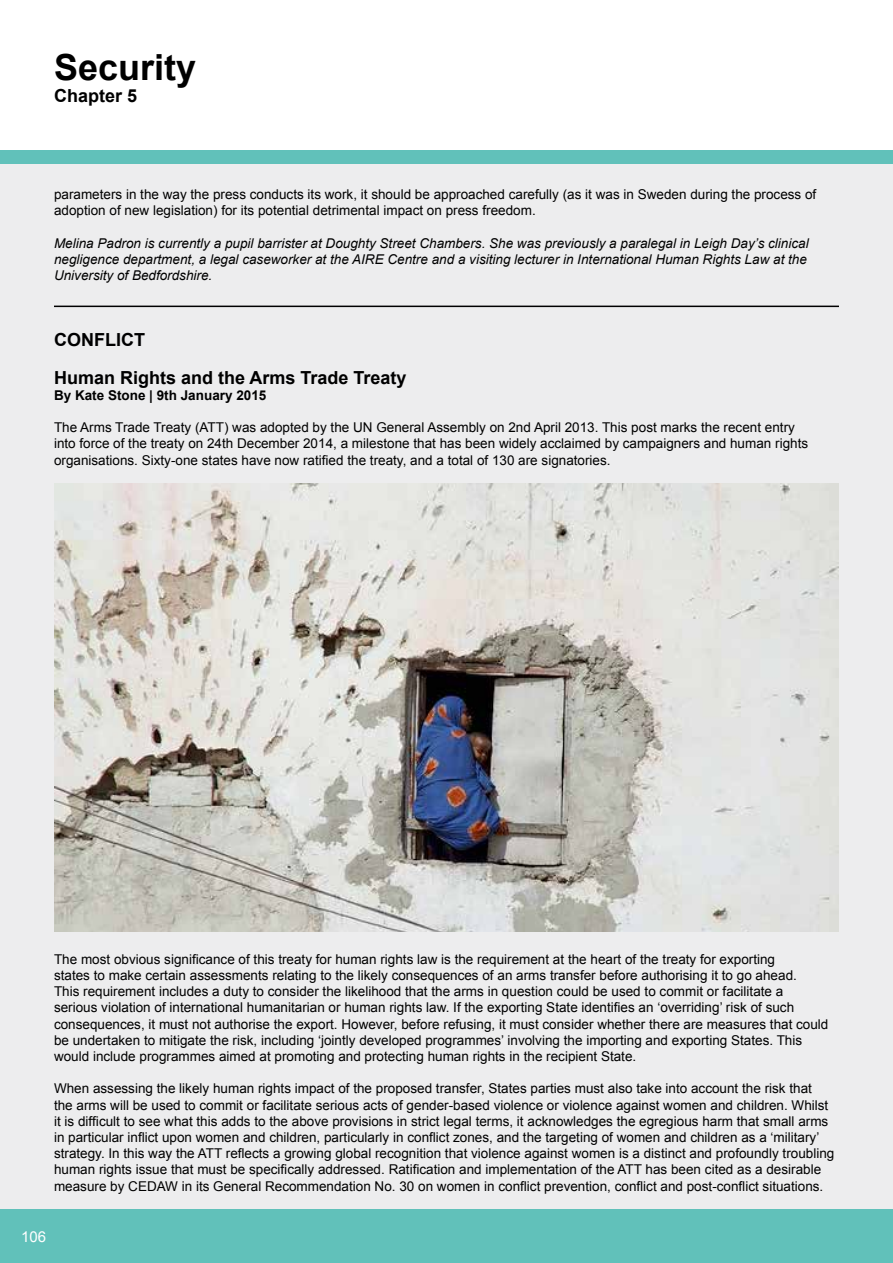
<style>
.page{position:relative;width:893px;height:1263px;background:#fff}
.page>*{position:absolute;margin:0;border:0;box-sizing:border-box;transform-origin:0 0}
.t1{font:700 36px "Arial";color:#000}
.t2{font:700 18px/37.8px "Arial";color:#000}
.t3{font:15px "Arial";color:#fff}
.t4{font:13.5px/16.2px "Arial";color:#000}
.t5{font:italic 13.5px/16.2px "Arial";color:#000}
.t6{font:700 13.5px "Arial";color:#000}
</style>
<div class="page">
<div style="left:0;top:151px;width:893px;height:1112px;background:#ededee"></div>
<div style="left:0;top:1210px;width:893px;height:53px;background:#61c1ba"></div>
<div style="left:0;top:151px;width:893px;height:13px;background:#61c1ba"></div>
<img style="left:54px;top:483px;width:785px;height:448px">
<hr style="left:54px;top:306px;width:785px;height:1px;background:#000">
<h1 class="t1" style="left:54px;top:44px;width:144px">Security</h1>
<h2 class="t2" style="left:54px;top:77px;width:85px">Chapter 5</h2>
<p class="t4" style="left:54px;top:186px;width:764px">parameters in the way the press conducts its work, it should be approached carefully (as it was in Sweden during the process of adoption of new legislation) for its potential detrimental impact on press freedom.</p>
<p class="t5" style="left:54px;top:235px;width:756px">Melina Padron is currently a pupil barrister at Doughty Street Chambers. She was previously a paralegal in Leigh Day’s clinical negligence department, a legal caseworker at the AIRE Centre and a visiting lecturer in International Human Rights Law at the<br>University of Bedfordshire.</p>
<h2 class="t2" style="left:54px;top:321px;width:354px;text-indent:62px">ict<br>Human Rights and the Arms Trade Treaty</h2>
<p class="t6" style="left:54px;top:386px;width:214px">By Kate Stone | 9th January 2015</p>
<p class="t4" style="left:54px;top:419px;width:756px">The Arms Trade Treaty (ATT) was adopted by the UN General Assembly on 2nd April 2013. This post marks the recent entry into force of the treaty on 24th December 2014, a milestone that has been widely acclaimed by campaigners and human rights organisations. Sixty-one states have now ratified the treaty, and a total of 130 are signatories.</p>
<h2 class="t2" style="left:54px;top:321px;width:40px">Confl</h2>
<p class="t4" style="left:54px;top:951px;width:776px">The most obvious significance of this treaty for human rights law is the requirement at the heart of the treaty for exporting<br>states to make certain assessments relating to the likely consequences of an arms transfer before authorising it to go ahead.<br>This requirement includes a duty to consider the likelihood that the arms in question could be used to commit or facilitate a serious violation of international humanitarian or human rights law. If the exporting State identifies an ‘overriding’ risk of such consequences, it must not authorise the export. However, before refusing, it must consider whether there are measures that could be undertaken to mitigate the risk, including ‘jointly developed programmes’ involving the importing and exporting States. This would include programmes aimed at promoting and protecting human rights in the recipient State.</p>
<p class="t4" style="left:54px;top:1081px;width:782px">When assessing the likely human rights impact of the proposed transfer, States parties must also take into account the risk that<br>the arms will be used to commit or facilitate serious acts of gender-based violence or violence against women and children. Whilst it is difficult to see what this adds to the above provisions in strict legal terms, it acknowledges the egregious harm that small arms in particular inflict upon women and children, particularly in conflict zones, and the targeting of women and children as a ‘military’ strategy. In this way the ATT reflects a growing global recognition that violence against women is a distinct and profoundly troubling human rights issue that must be specifically addressed. Ratification and implementation of the ATT has been cited as a desirable measure by CEDAW in its General Recommendation No. 30 on women in conflict prevention, conflict and post-conflict situations.</p>
<p class="t3" style="left:21px;top:1226px;width:27px">106</p>
</div>
